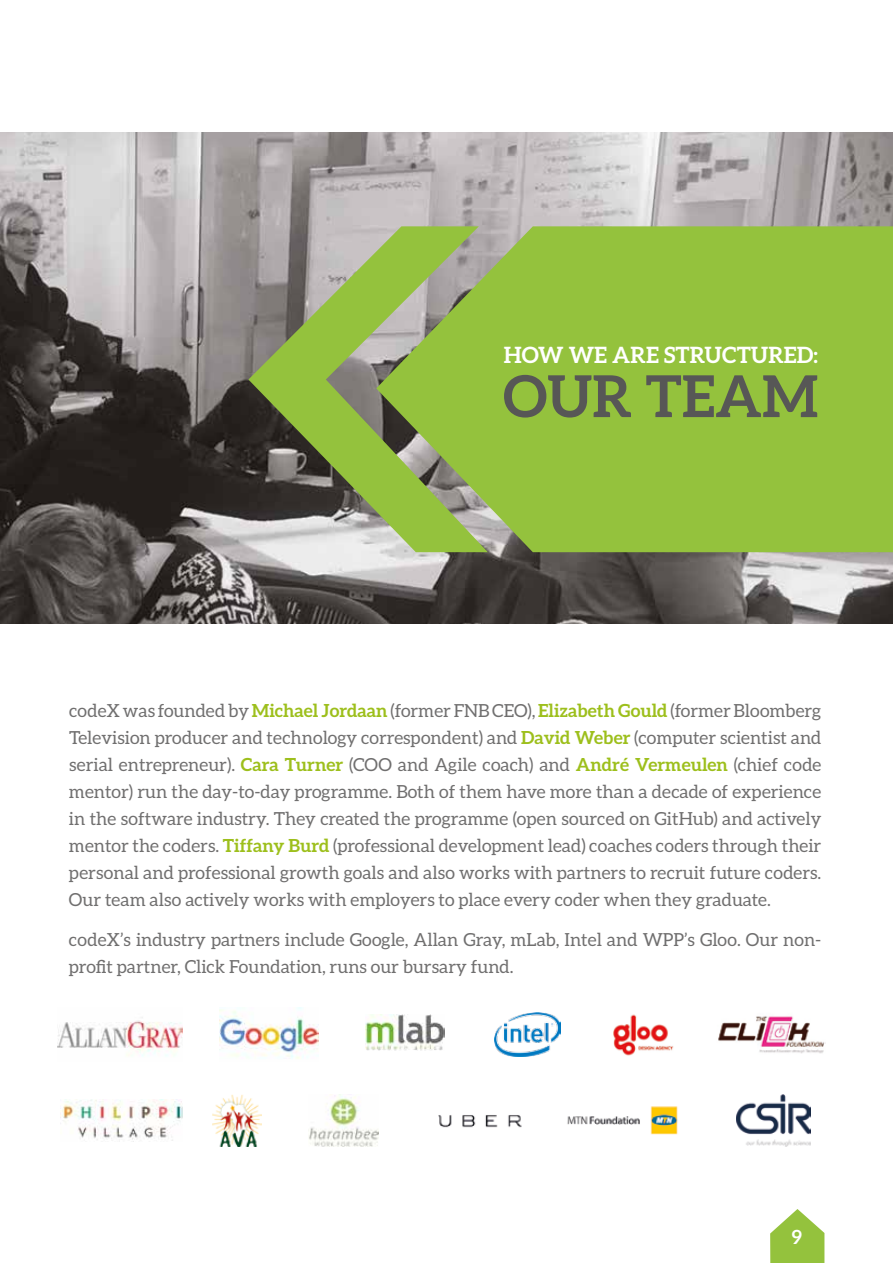
<style>
.page{position:relative;width:893px;height:1263px;background:#fff}
.page>*{position:absolute;margin:0;border:0;box-sizing:border-box;transform-origin:0 0}
.t1{font:700 57.75px "Aleo";color:#575756}
.t2{font:700 22.5px "Aleo";color:#fff}
.t3{font:700 19.5px "Aleo";color:#fff}
.t4{font:18px/27px "Aleo";color:#706f6f;text-align:justify}
.s1{font-weight:700;color:#9dbf1c}
</style>
<div class="page">
<svg style="left:770px;top:1209px;width:54px;height:54px"></svg>
<img style="left:0;top:132px;width:893px;height:492px">
<div style="left:488px;top:226px;width:405px;height:326px;background:#94c23d"></div>
<svg style="left:248px;top:226px;width:240px;height:326px;background:#91a464"></svg>
<img style="left:57px;top:1017px;width:126px;height:39px">
<img style="left:219px;top:1007px;width:99px;height:52px">
<img style="left:365px;top:1014px;width:80px;height:36px">
<img style="left:495px;top:1013px;width:66px;height:43px">
<img style="left:613px;top:1014px;width:61px;height:42px">
<img style="left:718px;top:1016px;width:107px;height:38px">
<img style="left:61px;top:1100px;width:121px;height:41px">
<img style="left:212px;top:1094px;width:49px;height:53px">
<img style="left:309px;top:1094px;width:69px;height:53px">
<img style="left:438px;top:1115px;width:84px;height:13px">
<img style="left:567px;top:1106px;width:111px;height:29px">
<img style="left:736px;top:1094px;width:74px;height:53px">
<p class="t2" style="left:504px;top:341px;width:316px">HOW WE ARE STRUCTURED:</p>
<h1 class="t1" style="left:503px;top:363px;width:317px">OUR TEAM</h1>
<p class="t4" style="left:69px;top:697px;width:754px">codeX was founded by <span class="s1">Michael Jordaan</span> (former FNB CEO), <span class="s1">Elizabeth Gould</span> (former Bloomberg Television producer and technology correspondent) and <span class="s1">David Weber</span> (computer scientist and serial entrepreneur). <span class="s1">Cara Turner</span> (COO and Agile coach) and <span class="s1">André Vermeulen</span> (chief code mentor) run the day-to-day programme. Both of them have more than a decade of experience in the software industry. They created the programme (open sourced on GitHub) and actively mentor the coders. <span class="s1">Tiffany Burd</span> (professional development lead) coaches coders through their personal and professional growth goals and also works with partners to recruit future coders.<br>Our team also actively works with employers to place every coder when they graduate.</p>
<p class="t4" style="left:69px;top:926px;width:754px">codeX’s industry partners include Google, Allan Gray, mLab, Intel and WPP’s Gloo. Our non&shy;profit partner, Click Foundation, runs our bursary fund.</p>
<p class="t3" style="left:792px;top:1226px;width:12px">9</p>
</div>
